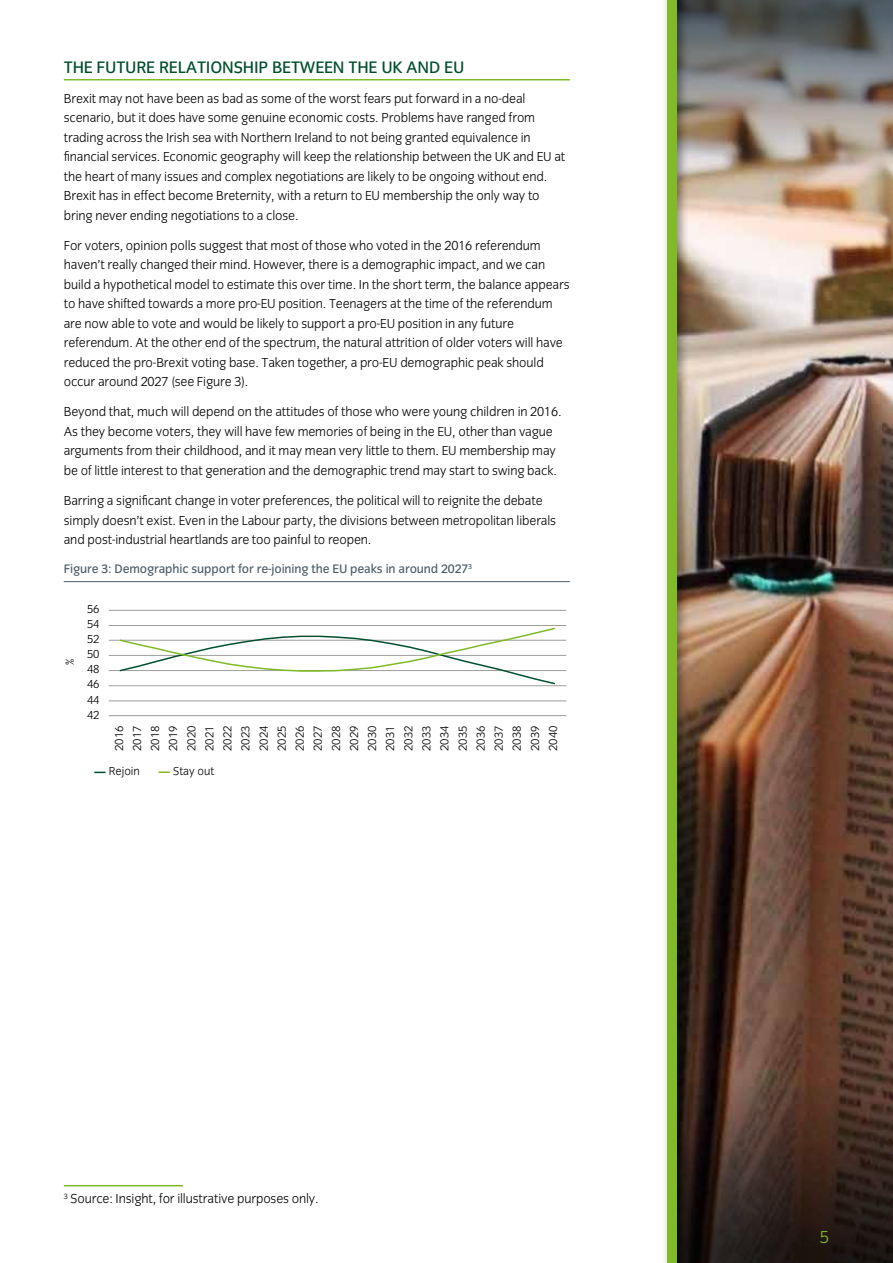
<style>
.page{position:relative;width:893px;height:1263px;background:#fff}
.page>*{position:absolute;margin:0;border:0;box-sizing:border-box;transform-origin:0 0}
.t1{font:18px "Congress Sans Light Std";color:#80ba27}
.t2{font:17.25px "Congress Sans Std";letter-spacing:-.01em;color:#004f2e}
.t3{font:13.5px/19.5px "Congress Sans Light Std";letter-spacing:-.01em;color:#000}
.t4{font:12.75px "Congress Sans Std";letter-spacing:-.01em;color:#4b5c67}
.t5{font:12px/18.1px "Congress Sans Light Std";color:#010202;text-align:justify}
.t6{font:12px "Congress Sans Light Std";color:#000}
</style>
<div class="page">
<img style="left:689px;top:303px;width:204px;height:657px">
<svg style="left:689px;top:960px;width:204px;height:303px;background:#452f25"></svg>
<img style="left:689px;top:0;width:204px;height:303px">
<div style="left:662px;top:0;width:27px;height:1263px;background:#000;opacity:.45"></div>
<div style="left:668px;top:0;width:9px;height:1263px;background:#80ba27"></div>
<hr style="left:64px;top:1185px;width:119px;height:1px;background:#80ba27">
<hr style="left:64px;top:79px;width:506px;height:1px;background:#80ba27">
<hr style="left:64px;top:581px;width:506px;height:1px;background:#4b5c67">
<svg style="left:159px;top:771px;width:10px;height:2px"></svg>
<hr style="left:109px;top:610px;width:457px;height:1px;background:#9d9d9c">
<hr style="left:109px;top:625px;width:457px;height:1px;background:#9d9d9c">
<hr style="left:109px;top:640px;width:457px;height:1px;background:#9d9d9c">
<hr style="left:109px;top:655px;width:457px;height:1px;background:#9d9d9c">
<hr style="left:109px;top:670px;width:457px;height:1px;background:#9d9d9c">
<hr style="left:109px;top:685px;width:457px;height:1px;background:#9d9d9c">
<hr style="left:109px;top:701px;width:457px;height:1px;background:#9d9d9c">
<hr style="left:109px;top:715px;width:457px;height:1px;background:#9d9d9c">
<svg style="left:119px;top:627px;width:437px;height:58px"></svg>
<p class="t2" style="left:64px;top:57px;width:402px">THE FUTURE RELATIONSHIP BETWEEN THE UK AND EU</p>
<p class="t3" style="left:64px;top:89px;width:503px">Brexit may not have been as bad as some of the worst fears put forward in a no-deal scenario, but it does have some genuine economic costs. Problems have ranged from trading across the Irish sea with Northern Ireland to not being granted equivalence in financial services. Economic geography will keep the relationship between the UK and EU at the heart of many issues and complex negotiations are likely to be ongoing without end.<br>Brexit has in effect become Breternity, with a return to EU membership the only way to bring never ending negotiations to a close.</p>
<p class="t3" style="left:64px;top:236px;width:507px">For voters, opinion polls suggest that most of those who voted in the 2016 referendum haven’t really changed their mind. However, there is a demographic impact, and we can build a hypothetical model to estimate this over time. In the short term, the balance appears to have shifted towards a more pro-EU position. Teenagers at the time of the referendum are now able to vote and would be likely to support a pro-EU position in any future referendum. At the other end of the spectrum, the natural attrition of older voters will have reduced the pro-Brexit voting base. Taken together, a pro-EU demographic peak should occur around 2027 (see Figure 3).</p>
<p class="t3" style="left:64px;top:402px;width:499px">Beyond that, much will depend on the attitudes of those who were young children in 2016.<br>As they become voters, they will have few memories of being in the EU, other than vague arguments from their childhood, and it may mean very little to them. EU membership may be of little interest to that generation and the demographic trend may start to swing back.</p>
<p class="t3" style="left:64px;top:491px;width:494px">Barring a significant change in voter preferences, the political will to reignite the debate simply doesn’t exist. Even in the Labour party, the divisions between metropolitan liberals and post-industrial heartlands are too painful to reopen.</p>
<p class="t4" style="left:64px;top:562px;width:410px">Figure 3: Demographic support for re-joining the EU peaks in around 2027<sup>3</sup></p>
<p class="t5" style="left:87px;top:600px;width:14px">56</p>
<p class="t5" style="left:87px;top:615px;width:14px">54</p>
<p class="t6" style="left:63px;top:665px;width:8px;rotate:-90deg">%</p>
<p class="t5" style="left:87px;top:630px;width:14px">52</p>
<p class="t5" style="left:87px;top:645px;width:14px">50</p>
<p class="t5" style="left:87px;top:660px;width:14px">48</p>
<p class="t5" style="left:87px;top:676px;width:14px">46</p>
<p class="t5" style="left:87px;top:691px;width:14px">44</p>
<p class="t5" style="left:87px;top:706px;width:14px">42</p>
<p class="t5" style="left:110px;top:751px;width:27px;rotate:-90deg">2016<br>2017<br>2018<br>2019<br>2020<br>2021<br>2022<br>2023<br>2024<br>2025<br>2026<br>2027<br>2028<br>2029<br>2030<br>2031<br>2032<br>2033<br>2034<br>2035<br>2036<br>2037<br>2038<br>2039<br>2040</p>
<p class="t5" style="left:109px;top:763px;width:32px">Rejoin</p>
<p class="t5" style="left:173px;top:763px;width:43px">Stay out</p>
<p class="t3" style="left:64px;top:1189px;width:256px"><sup>3</sup> Source: Insight, for illustrative purposes only.</p>
<h1 class="t1" style="left:820px;top:1227px;width:11px">5</h1>
</div>
